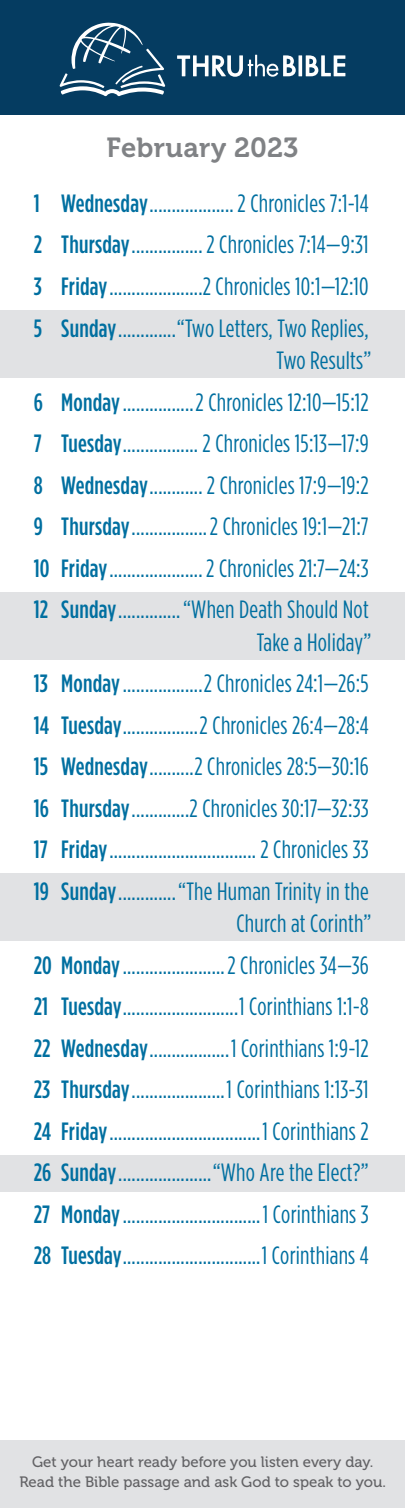
<style>
.page{position:relative;width:405px;height:1508px;background:#fff}
.page>*{position:absolute;margin:0;border:0;box-sizing:border-box;transform-origin:0 0}
.t1{font:27.5px "Museo 700";letter-spacing:.01em;color:#808285}
.t2{font:25px/41.5px "Gotham Condensed";letter-spacing:.01em;color:#006fa0;text-align:justify}
.t3{font:15px/20px "Museo 500";color:#636366;text-align:center}
.s1{font-weight:500}
</style>
<div class="page">
<div style="left:0;top:0;width:405px;height:115px;background:#053c61"></div>
<div style="left:0;top:1440px;width:405px;height:68px;background:#e1e2e4"></div>
<div style="left:0;top:310px;width:405px;height:68px;background:#e1e2e4"></div>
<div style="left:0;top:873px;width:405px;height:67px;background:#e1e2e4"></div>
<div style="left:0;top:592px;width:405px;height:67px;background:#e1e2e4"></div>
<div style="left:0;top:1155px;width:405px;height:36px;background:#e1e2e4"></div>
<svg style="left:60px;top:22px;width:105px;height:74px"></svg>
<svg style="left:177px;top:55px;width:119px;height:22px"></svg>
<hr style="left:299px;top:55px;width:3px;height:21px;background:#fff">
<svg style="left:306px;top:55px;width:39px;height:21px"></svg>
<p class="t1" style="left:106px;top:132px;width:194px">February 2023</p>
<p class="t2" style="left:34px;top:182px;width:337px"><span class="s1">1 Wednesday</span>...................2 Chronicles 7:1-14<br><span class="s1">2 Thursday</span>................2 Chronicles 7:14—9:31<br><span class="s1">3 Friday</span>.....................2 Chronicles 10:1—12:10<br><span class="s1">5 Sunday</span>.............“Two Letters, Two Replies,</p>
<p class="t2" style="left:34px;top:339px;width:339px;text-indent:243px">Two Results” <span class="s1">6 Monday</span>................2 Chronicles 12:10—15:12<br><span class="s1">7 Tuesday</span>................. 2 Chronicles 15:13—17:9<br><span class="s1">8 Wednesday</span>............ 2 Chronicles 17:9—19:2<br><span class="s1">9 Thursday</span>.................2 Chronicles 19:1—21:7<br><span class="s1">10 Friday</span>.....................2 Chronicles 21:7—24:3<br><span class="s1">12 Sunday</span>..............“When Death Should Not</p>
<p class="t2" style="left:34px;top:621px;width:339px;text-indent:223px">Take a Holiday” <span class="s1">13 Monday</span>..................2 Chronicles 24:1—26:5<br><span class="s1">14 Tuesday</span>.................2 Chronicles 26:4—28:4<br><span class="s1">15 Wednesday</span>..........2 Chronicles 28:5—30:16<br><span class="s1">16 Thursday</span>.............2 Chronicles 30:17—32:33<br><span class="s1">17 Friday</span>................................. 2 Chronicles 33<br><span class="s1">19 Sunday</span>.............“The Human Trinity in the</p>
<p class="t2" style="left:34px;top:902px;width:339px;text-indent:203px">Church at Corinth” <span class="s1">20 Monday</span>.......................2 Chronicles 34—36<br><span class="s1">21 Tuesday</span>..........................1 Corinthians 1:1-8<br><span class="s1">22 Wednesday</span>..................1 Corinthians 1:9-12<br><span class="s1">23 Thursday</span>.....................1 Corinthians 1:13-31<br><span class="s1">24 Friday</span>..................................1 Corinthians 2<br><span class="s1">26 Sunday</span>.....................“Who Are the Elect?” <span class="s1">27 Monday</span>...............................1 Corinthians 3<br><span class="s1">28 Tuesday</span>...............................1 Corinthians 4</p>
<p class="t3" style="left:19px;top:1452px;width:368px">Get your heart ready before you listen every day.<br>Read the Bible passage and ask God to speak to you.</p>
</div>
